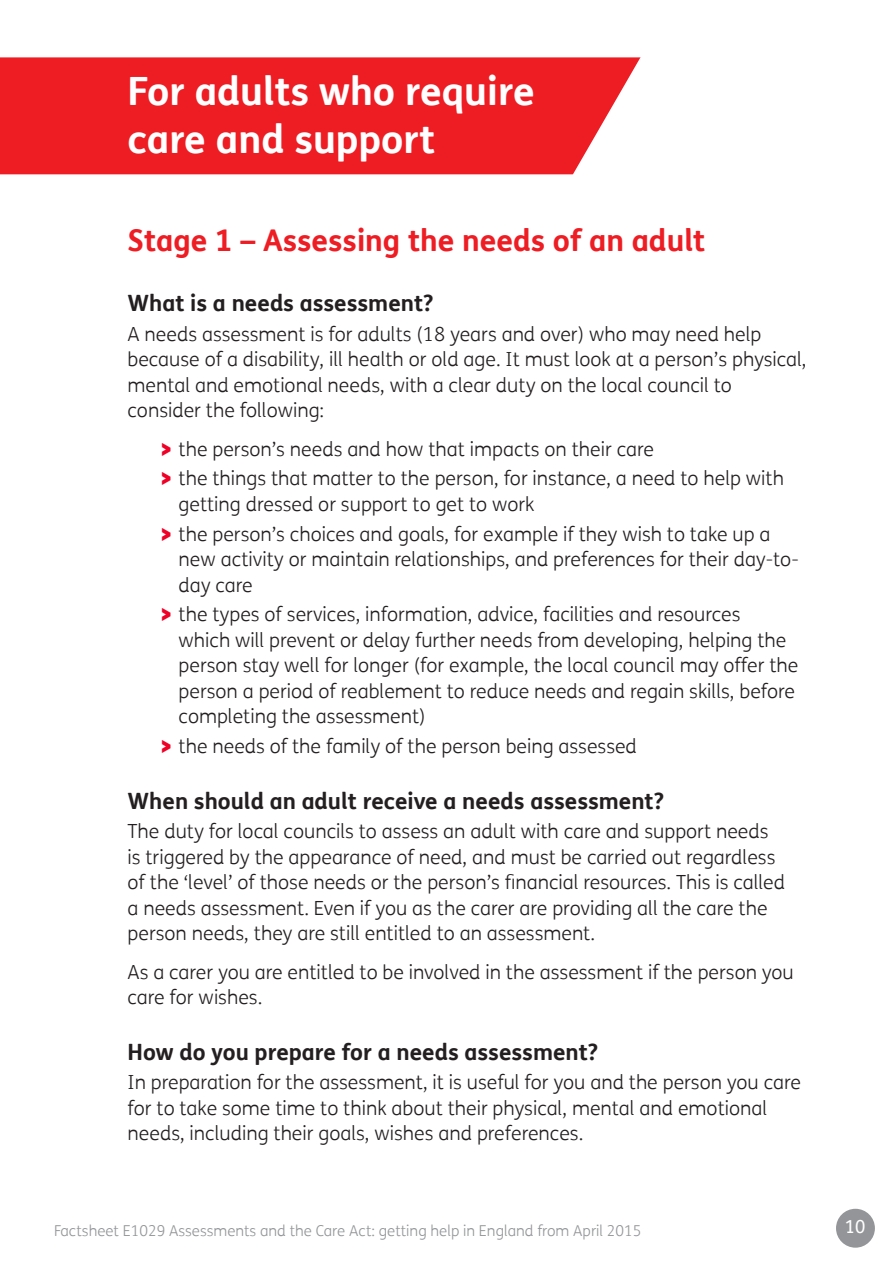
<style>
.page{position:relative;width:893px;height:1263px;background:#fff}
.page>*{position:absolute;margin:0;border:0;box-sizing:border-box;transform-origin:0 0}
.Headings_copy{font:700 39px/48px "FS Me";color:#fff}
.Headings{font:700 30px "FS Me";color:#ee1d23}
.Subheadings{font:700 22.5px "FS Me";color:#231f20}
.Body{font:300 19.5px/25.5px "FS Me";color:#231f20}
.Subheadings-2{font:300 19.5px/25.5px "FS Me";color:#231f20}
.t1{font:18px "FS Me";color:#fff}
.t2{font:300 15px "FS Me";color:#939598}
.s1{font-family:"Cooper";font-weight:900;color:#ef0027}
</style>
<div class="page">
<div style="left:836px;top:1209px;width:39px;height:39px;background:#939598;border-radius:50%"></div>
<div style="left:1px;top:58px;width:653px;height:116px;background:#ee1d23"></div>
<div style="left:0;top:57px;width:655px;height:117px;border:2px solid #ee1d23"></div>
<svg style="left:548px;top:57px;width:107px;height:118px"></svg>
<p class="Headings_copy" style="left:128px;top:65px;width:409px">For adults who require care and support</p>
<p class="Headings" style="left:128px;top:217px;width:579px">Stage 1 – Assessing the needs of an adult</p>
<p class="Subheadings" style="left:128px;top:286px;width:307px">What is a needs assessment?</p>
<p class="Body" style="left:128px;top:321px;width:680px">A needs assessment is for adults (18 years and over) who may need help because of a disability, ill health or old age. It must look at a person’s physical, mental and emotional needs, with a clear duty on the local council to consider the following:</p>
<p class="Body" style="left:162px;top:435px;width:494px"><span class="s1">&gt;</span> the person’s needs and how that impacts on their care</p>
<p class="Body" style="left:179px;top:465px;width:607px;text-indent:-17px"><span class="s1">&gt;</span> the things that matter to the person, for instance, a need to help with getting dressed or support to get to work</p>
<p class="Body" style="left:179px;top:520px;width:622px;text-indent:-17px"><span class="s1">&gt;</span> the person’s choices and goals, for example if they wish to take up a new activity or maintain relationships, and preferences for their day-to&shy;day care</p>
<p class="Body" style="left:179px;top:601px;width:621px;text-indent:-17px"><span class="s1">&gt;</span> the types of services, information, advice, facilities and resources<br>which will prevent or delay further needs from developing, helping the person stay well for longer (for example, the local council may offer the person a period of reablement to reduce needs and regain skills, before completing the assessment)</p>
<p class="Body" style="left:162px;top:733px;width:477px"><span class="s1">&gt;</span> the needs of the family of the person being assessed</p>
<p class="Subheadings" style="left:128px;top:783px;width:538px">When should an adult receive a needs assessment?</p>
<p class="Body" style="left:128px;top:818px;width:659px">The duty for local councils to assess an adult with care and support needs is triggered by the appearance of need, and must be carried out regardless of the ‘level’ of those needs or the person’s financial resources. This is called a needs assessment. Even if you as the carer are providing all the care the person needs, they are still entitled to an assessment.</p>
<p class="Body" style="left:128px;top:958px;width:668px">As a carer you are entitled to be involved in the assessment if the person you care for wishes.</p>
<p class="Subheadings" style="left:128px;top:1034px;width:472px">How do you prepare for a needs assessment?</p>
<p class="Subheadings-2" style="left:128px;top:1069px;width:675px">In preparation for the assessment, it is useful for you and the person you care for to take some time to think about their physical, mental and emotional needs, including their goals, wishes and preferences.</p>
<p class="t2" style="left:54px;top:1221px;width:589px">Factsheet E1029 Assessments and the Care Act: getting help in England from April 2015</p>
<p class="t1" style="left:845px;top:1214px;width:22px">10</p>
</div>
